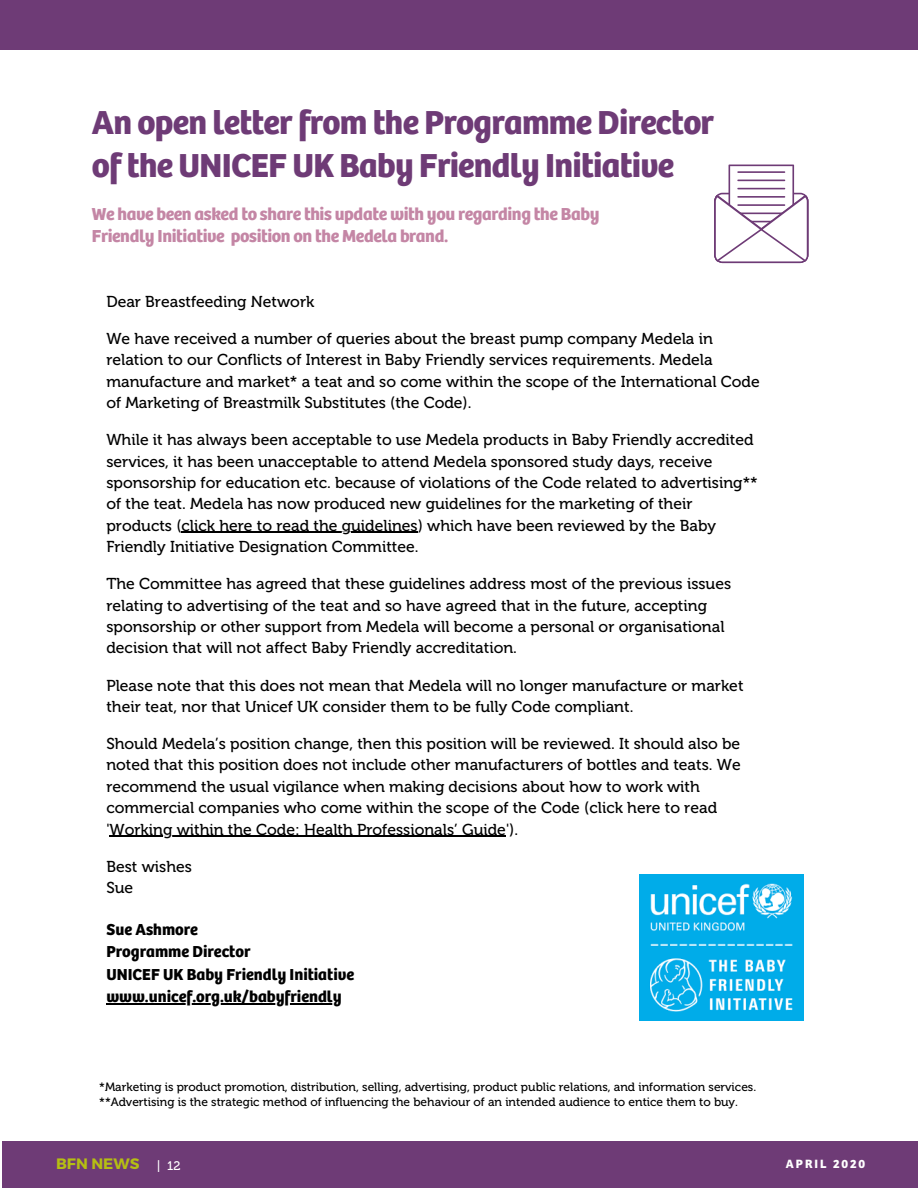
<style>
.page{position:relative;width:918px;height:1188px;background:#fff}
.page>*{position:absolute;margin:0;border:0;box-sizing:border-box;transform-origin:0 0}
.t1{font:700 34.5px "Bree";letter-spacing:-.02em;color:#6e3b76}
.t2{font:700 18px/22.5px "Bree";letter-spacing:-.02em;color:#c486a5}
.t3{font:700 16.5px "Bree";color:#000}
.t4{font:15.75px/21.3px "Museo 500";color:#000}
.t5{font:700 15.15px "Montserrat";color:#b5be13}
.t6{font:700 12.45px "Bree";letter-spacing:.16em;color:#fff}
.t7{font:12.45px "Museo 500";color:#fff}
.t8{font:12px "Museo 500";color:#000}
</style>
<div class="page">
<svg style="left:714px;top:165px;width:94px;height:98px"></svg>
<img style="left:640px;top:875px;width:164px;height:145px">
<div style="left:3px;top:1142px;width:915px;height:46px;background:#6e3b76"></div>
<hr style="left:182px;top:532px;width:236px;height:1px;background:#000">
<hr style="left:110px;top:836px;width:396px;height:1px;background:#000">
<hr style="left:106px;top:1003px;width:236px;height:1px;background:#000">
<div style="left:0;top:0;width:918px;height:50px;background:#6e3b76"></div>
<p class="t1" style="left:92px;top:105px;width:624px">An open letter from the Programme Director</p>
<p class="t1" style="left:92px;top:148px;width:584px">of the UNICEF UK Baby Friendly Initiative</p>
<p class="t2" style="left:92px;top:204px;width:509px">We have been asked to share this update with you regarding the Baby<br>Friendly Initiative position on the Medela brand.</p>
<p class="t4" style="left:106px;top:291px;width:209px">Dear Breastfeeding Network</p>
<p class="t4" style="left:106px;top:328px;width:655px">We have received a number of queries about the breast pump company Medela in relation to our Conflicts of Interest in Baby Friendly services requirements. Medela manufacture and market* a teat and so come within the scope of the International Code of Marketing of Breastmilk Substitutes (the Code).</p>
<p class="t4" style="left:106px;top:429px;width:653px">While it has always been acceptable to use Medela products in Baby Friendly accredited services, it has been unacceptable to attend Medela sponsored study days, receive sponsorship for education etc. because of violations of the Code related to advertising** of the teat. Medela has now produced new guidelines for the marketing of their products (click here to read the guidelines) which have been reviewed by the Baby Friendly Initiative Designation Committee.</p>
<p class="t4" style="left:106px;top:573px;width:626px">The Committee has agreed that these guidelines address most of the previous issues relating to advertising of the teat and so have agreed that in the future, accepting sponsorship or other support from Medela will become a personal or organisational decision that will not affect Baby Friendly accreditation.</p>
<p class="t4" style="left:106px;top:675px;width:639px">Please note that this does not mean that Medela will no longer manufacture or market their teat, nor that Unicef UK consider them to be fully Code compliant.</p>
<p class="t4" style="left:106px;top:733px;width:636px">Should Medela’s position change, then this position will be reviewed. It should also be noted that this position does not include other manufacturers of bottles and teats. We recommend the usual vigilance when making decisions about how to work with commercial companies who come within the scope of the Code (click here to read 'Working within the Code: Health Professionals’ Guide').</p>
<p class="t4" style="left:106px;top:856px;width:87px">Best wishes</p>
<p class="t4" style="left:106px;top:877px;width:28px">Sue</p>
<p class="t3" style="left:106px;top:921px;width:93px">Sue Ashmore</p>
<p class="t3" style="left:106px;top:943px;width:146px">Programme Director</p>
<p class="t3" style="left:106px;top:966px;width:249px">UNICEF UK Baby Friendly Initiative</p>
<p class="t3" style="left:106px;top:988px;width:237px">www.unicef.org.uk/babyfriendly</p>
<p class="t8" style="left:99px;top:1079px;width:659px">*Marketing is product promotion, distribution, selling, advertising, product public relations, and information services.</p>
<p class="t8" style="left:99px;top:1095px;width:640px">**Advertising is the strategic method of influencing the behaviour of an intended audience to entice them to buy.</p>
<p class="t5" style="left:56px;top:1154px;width:85px">BFN NEWS</p>
<p class="t7" style="left:157px;top:1158px;width:25px">| 12</p>
<p class="t6" style="left:786px;top:1158px;width:81px">APRIL 2020</p>
</div>
